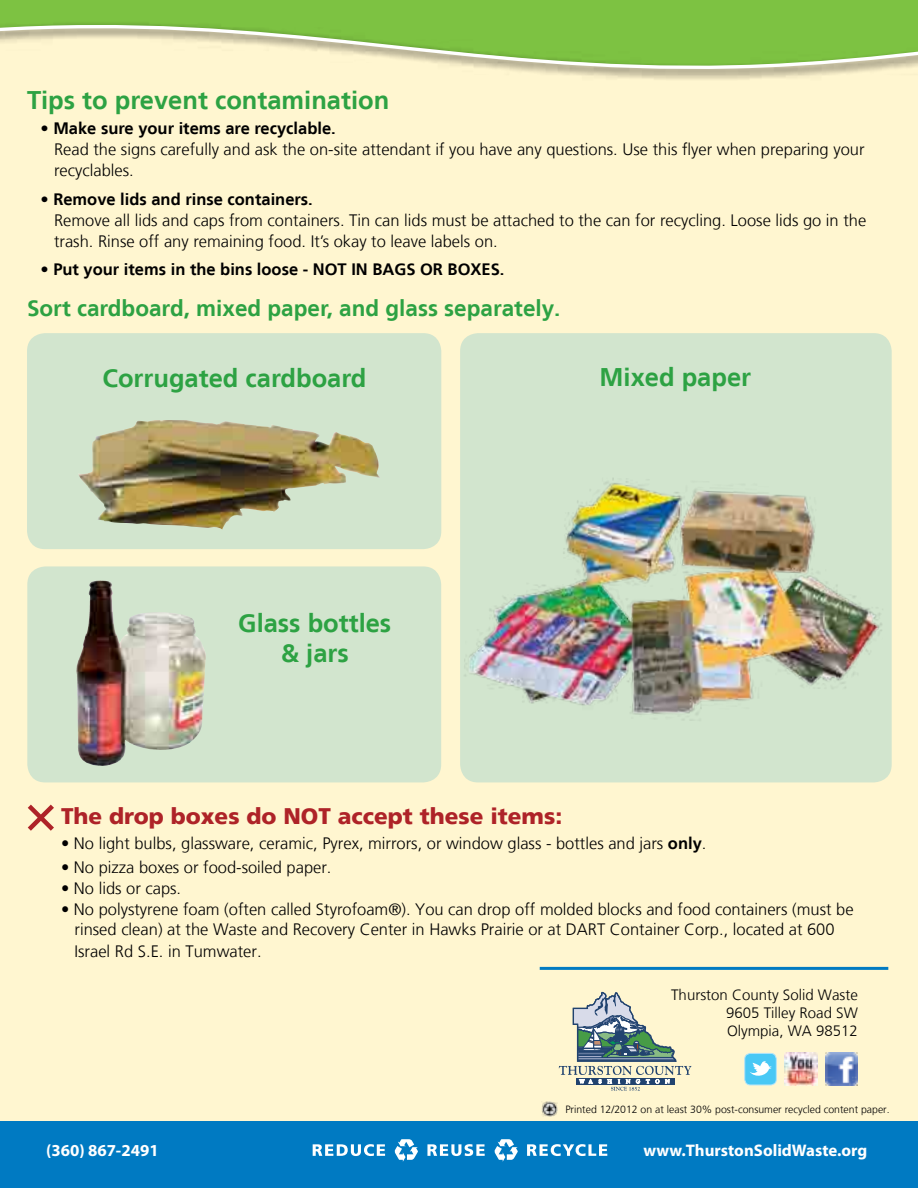
<style>
.page{position:relative;width:918px;height:1188px;background:#fff}
.page>*{position:absolute;margin:0;border:0;box-sizing:border-box;transform-origin:0 0}
.t1{font:700 25.5px/30.6px "Frutiger LT";color:#2da243;text-align:center}
.t2{font:700 22.5px "Frutiger LT";color:#2da243}
.t3{font:900 22.5px "Frutiger LT";color:#ae2328}
.t4{font:700 16.8px "Myriad Pro";color:#fff}
.t5{font:300 16.5px/21px "Frutiger LT";color:#000}
.t6{font:700 16.5px "Frutiger LT";color:#000}
.t7{font:300 15px/18px "Frutiger LT";color:#000;text-align:justify}
.t8{font:300 10.5px "Frutiger LT";color:#000}
.s1{font-weight:700}
</style>
<div class="page">
<div style="left:0;top:28px;width:918px;height:1160px;background:#fff6d0"></div>
<div style="left:0;top:1121px;width:918px;height:67px;background:#007ac2"></div>
<svg style="left:395px;top:1139px;width:23px;height:23px"></svg>
<svg style="left:494px;top:1139px;width:24px;height:23px"></svg>
<svg style="left:313px;top:1144px;width:72px;height:12px"></svg>
<svg style="left:427px;top:1144px;width:58px;height:12px"></svg>
<svg style="left:527px;top:1144px;width:80px;height:12px"></svg>
<svg style="left:27px;top:804px;width:27px;height:27px"></svg>
<svg style="left:559px;top:991px;width:133px;height:100px"></svg>
<img style="left:542px;top:1101px;width:16px;height:16px">
<div style="left:745px;top:1053px;width:31px;height:32px;background:#49c8f5;border-radius:6px"></div>
<div style="left:744px;top:1053px;width:33px;height:32px;border:1px solid #b1e3fa;border-radius:6px"></div>
<svg style="left:750px;top:1061px;width:22px;height:15px"></svg>
<img style="left:825px;top:1053px;width:33px;height:32px">
<img style="left:785px;top:1053px;width:32px;height:32px">
<hr style="left:540px;top:967px;width:348px;height:3px;background:#007ac2">
<div style="left:0;top:0;width:918px;height:9px;background:#7dc242"></div>
<div style="left:0;top:21px;width:918px;height:60px;background:#000;opacity:.75"></div>
<svg style="left:0;top:9px;width:918px;height:66px;fill:#7dc242"></svg>
<svg style="left:27px;top:566px;width:414px;height:216px;background:#cedac4"></svg>
<img style="left:76px;top:580px;width:24px;height:181px">
<div style="left:27px;top:333px;width:414px;height:216px;background:#d2e5ce;border-radius:18px"></div>
<img style="left:79px;top:420px;width:301px;height:109px">
<div style="left:460px;top:333px;width:432px;height:449px;background:#d2e5ce;border-radius:18px"></div>
<img style="left:464px;top:478px;width:418px;height:243px">
<h1 class="t1" style="left:27px;top:85px;width:364px">Tips to prevent contamination</h1>
<p class="t6" style="left:41px;top:119px;width:297px">• Make sure your items are recyclable.</p>
<p class="t5" style="left:54px;top:139px;width:812px">Read the signs carefully and ask the on-site attendant if you have any questions. Use this flyer when preparing your recyclables.</p>
<p class="t6" style="left:41px;top:189px;width:274px">• Remove lids and rinse containers.</p>
<p class="t5" style="left:54px;top:210px;width:814px">Remove all lids and caps from containers. Tin can lids must be attached to the can for recycling. Loose lids go in the trash. Rinse off any remaining food. It’s okay to leave labels on.</p>
<p class="t6" style="left:41px;top:260px;width:465px">• Put your items in the bins loose - NOT IN BAGS OR BOXES.</p>
<h2 class="t2" style="left:27px;top:295px;width:535px">Sort cardboard, mixed paper, and glass separately.</h2>
<h1 class="t1" style="left:102px;top:363px;width:266px">Corrugated cardboard</h1>
<h1 class="t1" style="left:600px;top:362px;width:153px">Mixed paper</h1>
<h1 class="t1" style="left:238px;top:608px;width:154px">Glass bottles &amp; jars</h1>
<h2 class="t3" style="left:61px;top:802px;width:503px">The drop boxes do NOT accept these items:</h2>
<p class="t5" style="left:61px;top:833px;width:647px">• No light bulbs, glassware, ceramic, Pyrex, mirrors, or window glass - bottles and jars <span class="s1">only</span>.</p>
<p class="t5" style="left:61px;top:857px;width:272px">• No pizza boxes or food-soiled paper.</p>
<p class="t5" style="left:61px;top:878px;width:122px">• No lids or caps.</p>
<p class="t5" style="left:61px;top:900px;width:794px;line-height:19.8px;text-align:center">• No polystyrene foam (often called Styrofoam®). You can drop off molded blocks and food containers (must be rinsed clean) at the Waste and Recovery Center in Hawks Prairie or at DART Container Corp., located at 600</p>
<p class="t5" style="left:75px;top:941px;width:189px">Israel Rd S.E. in Tumwater.</p>
<p class="t7" style="left:726px;top:986px;width:133px;text-indent:-55px">Thurston County Solid Waste 9605 Tilley Road SW Olympia, WA 98512</p>
<p class="t8" style="left:565px;top:1103px;width:326px">Printed 12/2012 on at least 30% post-consumer recycled content paper.</p>
<p class="t4" style="left:46px;top:1140px;width:114px">(360) 867-2491</p>
<p class="t4" style="left:643px;top:1140px;width:225px">www.ThurstonSolidWaste.org</p>
</div>
